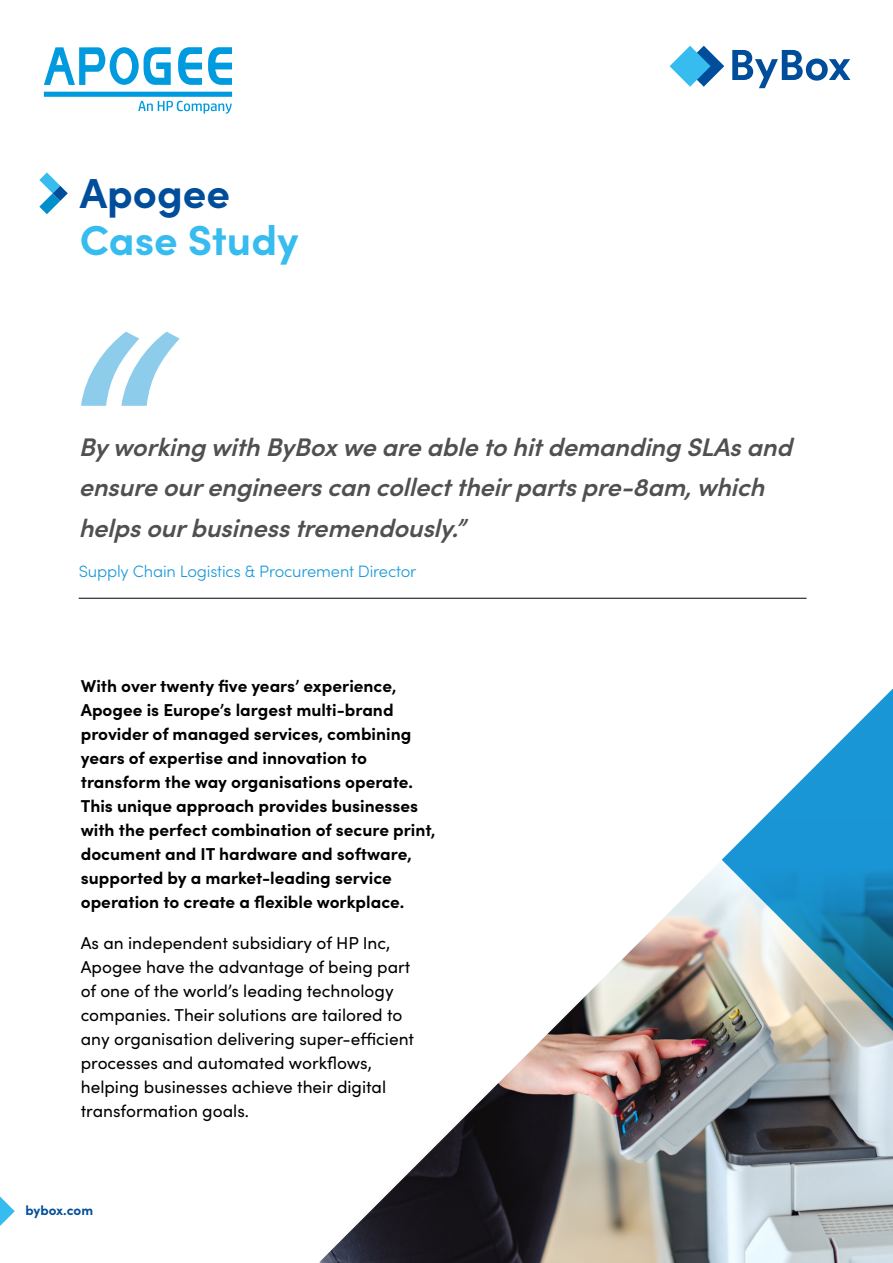
<style>
.page{position:relative;width:893px;height:1263px;background:#fff}
.page>*{position:absolute;margin:0;border:0;box-sizing:border-box;transform-origin:0 0}
.t1{font:700 42px "Sofia Pro";color:#36bcee}
.t2{font:700 42px "Sofia Pro";color:#004e9b}
.t3{font:italic 600 25.5px/40.5px "Sofia Pro";color:#505050}
.t4{font:700 17.25px/24px "Sofia Pro";color:#000}
.t5{font:17.25px/24px "Sofia Pro";color:#000}
.t6{font:300 16.5px "Sofia Pro";letter-spacing:-.01em;color:#1b99d7}
.t7{font:700 13.5px "Sofia Pro";letter-spacing:-.005em;color:#004e9b}
</style>
<div class="page">
<svg style="left:732px;top:50px;width:118px;height:38px"></svg>
<svg style="left:670px;top:46px;width:54px;height:41px"></svg>
<svg style="left:39px;top:172px;width:29px;height:42px"></svg>
<hr style="left:79px;top:598px;width:727px;height:1px;background:#000">
<svg style="left:0;top:1196px;width:15px;height:30px"></svg>
<svg style="left:81px;top:332px;width:99px;height:74px"></svg>
<img style="left:319px;top:859px;width:574px;height:404px">
<svg style="left:722px;top:689px;width:171px;height:346px"></svg>
<svg style="left:138px;top:101px;width:94px;height:13px"></svg>
<div style="left:44px;top:92px;width:188px;height:5px;background:#009ade"></div>
<svg style="left:178px;top:47px;width:54px;height:38px"></svg>
<svg style="left:44px;top:47px;width:127px;height:38px"></svg>
<h1 class="t2" style="left:80px;top:161px;width:152px">Apogee</h1>
<h1 class="t1" style="left:80px;top:208px;width:220px">Case Study</h1>
<h2 class="t3" style="left:79px;top:425px;width:723px">ByworkingwithByBoxweareabletohitdemandingSLAsand ensureourengineerscancollecttheirpartspre-8am,which helpsourbusinesstremendously.”</h2>
<p class="t6" style="left:79px;top:559px;width:339px">Supply Chain Logistics &amp; Procurement Director</p>
<p class="t4" style="left:81px;top:672px;width:356px">With over twenty five years’ experience, Apogee is Europe’s largest multi-brand provider of managed services, combining years of expertise and innovation to transform the way organisations operate.<br>This unique approach provides businesses with the perfect combination of secure print, document and IT hardware and software, supported by a market-leading service operation to create a flexible workplace.</p>
<p class="t5" style="left:81px;top:930px;width:335px">As an independent subsidiary of HP Inc, Apogee have the advantage of being part of one of the world’s leading technology companies. Their solutions are tailored to any organisation delivering super-efficient processes and automated workflows, helping businesses achieve their digital transformation goals.</p>
<p class="t7" style="left:26px;top:1200px;width:69px">bybox.com</p>
</div>
